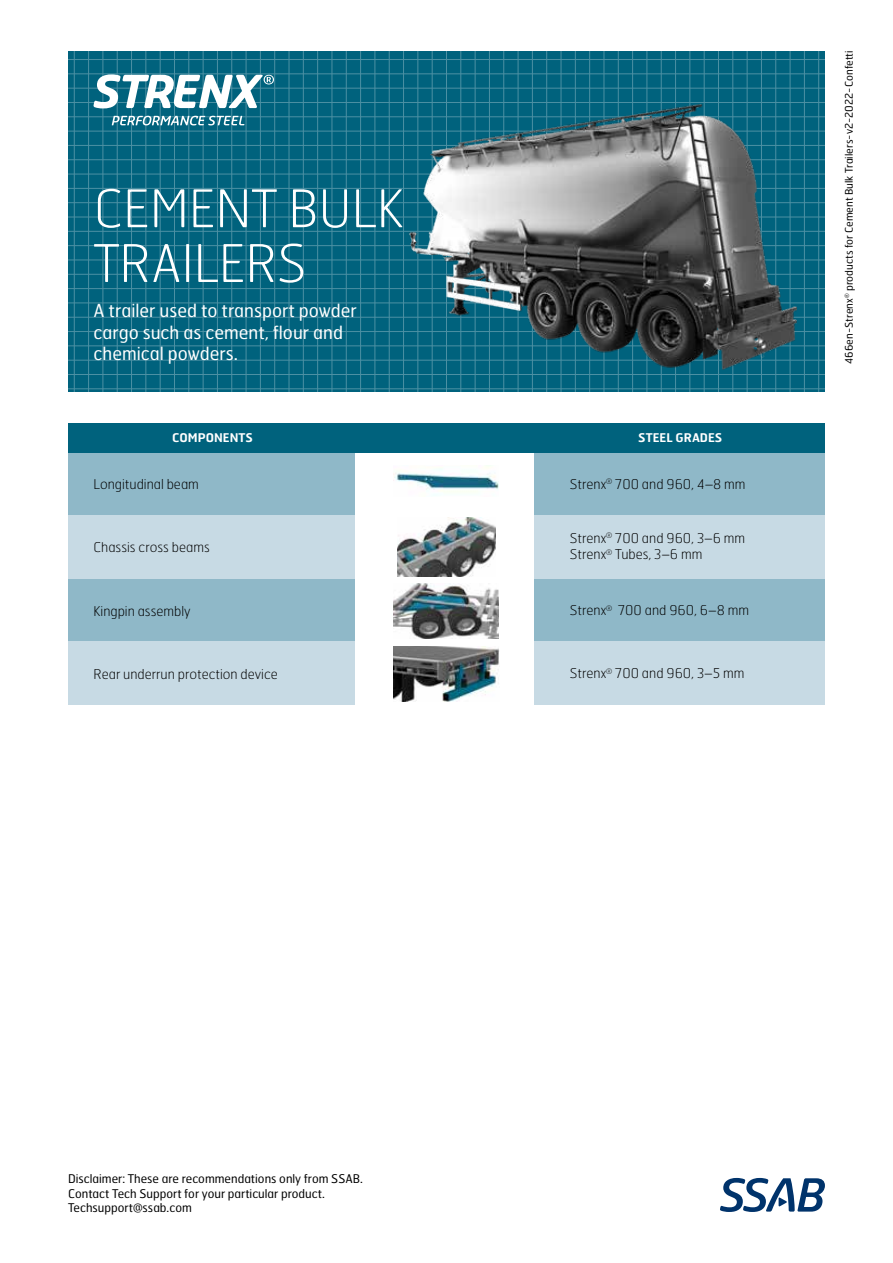
<style>
.page{position:relative;width:893px;height:1263px;background:#fff}
.page>*{position:absolute;margin:0;border:0;box-sizing:border-box;transform-origin:0 0}
.t1{font:100 51.75px/54.8px "Hermes FB";color:#fff}
.t2{font:18px/21.6px "Hermes FB";color:#fff}
.t3{font:100 13.5px/16.5px "Hermes FB";color:#000}
.t4{font:12px/14.4px "Hermes FB";color:#000}
.t5{font:600 12px "Hermes FB";color:#fff}
.t6{font:10.5px "Hermes FB";color:#000}
</style>
<div class="page">
<svg style="left:68px;top:52px;width:757px;height:339px;background:#076680"></svg>
<hr style="left:68px;top:389px;width:757px;height:1px;background:#fff">
<hr style="left:68px;top:374px;width:757px;height:1px;background:#fff">
<hr style="left:68px;top:360px;width:757px;height:1px;background:#fff">
<hr style="left:68px;top:331px;width:757px;height:1px;background:#fff">
<hr style="left:68px;top:317px;width:757px;height:1px;background:#fff">
<hr style="left:68px;top:303px;width:757px;height:1px;background:#fff">
<hr style="left:68px;top:288px;width:757px;height:1px;background:#fff">
<hr style="left:68px;top:260px;width:757px;height:1px;background:#fff">
<hr style="left:68px;top:245px;width:757px;height:1px;background:#fff">
<hr style="left:68px;top:231px;width:757px;height:1px;background:#fff">
<hr style="left:68px;top:217px;width:757px;height:1px;background:#fff">
<hr style="left:68px;top:188px;width:757px;height:1px;background:#fff">
<hr style="left:68px;top:174px;width:757px;height:1px;background:#fff">
<hr style="left:68px;top:159px;width:757px;height:1px;background:#fff">
<hr style="left:68px;top:145px;width:757px;height:1px;background:#fff">
<hr style="left:68px;top:131px;width:757px;height:1px;background:#fff">
<hr style="left:68px;top:346px;width:757px;height:1px;background:#fff">
<hr style="left:68px;top:274px;width:757px;height:1px;background:#fff">
<hr style="left:68px;top:202px;width:757px;height:1px;background:#fff">
<hr style="left:68px;top:117px;width:757px;height:1px;background:#fff">
<hr style="left:68px;top:102px;width:757px;height:1px;background:#fff">
<hr style="left:68px;top:88px;width:757px;height:1px;background:#fff">
<hr style="left:68px;top:74px;width:757px;height:1px;background:#fff">
<hr style="left:68px;top:59px;width:757px;height:1px;background:#fff">
<img style="left:350px;top:91px;width:472px;height:278px">
<svg style="left:94px;top:74px;width:180px;height:34px"></svg>
<svg style="left:112px;top:116px;width:132px;height:9px"></svg>
<svg style="left:720px;top:1178px;width:105px;height:34px"></svg>
<div style="left:68px;top:452px;width:757px;height:63px;background:#8fb8c8"></div>
<div style="left:68px;top:578px;width:757px;height:63px;background:#8fb8c8"></div>
<div style="left:68px;top:515px;width:757px;height:63px;background:#c7dae4"></div>
<div style="left:68px;top:641px;width:757px;height:63px;background:#c7dae4"></div>
<div style="left:355px;top:450px;width:178px;height:273px;background:#fff"></div>
<img style="left:398px;top:518px;width:97px;height:59px">
<div style="left:68px;top:423px;width:757px;height:30px;background:#00627d"></div>
<img style="left:394px;top:583px;width:105px;height:56px">
<img style="left:393px;top:466px;width:106px;height:30px">
<img style="left:393px;top:646px;width:106px;height:56px">
<h1 class="t1" style="left:94px;top:180px;width:312px">CEMENT BULK<br>TRAILERS</h1>
<h2 class="t2" style="left:94px;top:299px;width:265px">A trailer used to transport powder cargo such as cement, flour and chemical powders.</h2>
<p class="t5" style="left:172px;top:430px;width:82px">COMPONENTS</p>
<p class="t5" style="left:638px;top:430px;width:86px">STEEL GRADES</p>
<p class="t3" style="left:94px;top:475px;width:107px">Longitudinal beam</p>
<p class="t3" style="left:570px;top:475px;width:177px">Strenx<sup>®</sup> 700 and 960, 4–8 mm</p>
<p class="t3" style="left:94px;top:538px;width:118px">Chassis cross beams</p>
<p class="t3" style="left:94px;top:603px;width:99px">Kingpin assembly</p>
<p class="t3" style="left:94px;top:666px;width:186px">Rear underrun protection device</p>
<p class="t3" style="left:570px;top:529px;width:177px">Strenx<sup>®</sup> 700 and 960, 3–6 mm<br>Strenx<sup>®</sup> Tubes, 3–6 mm</p>
<p class="t3" style="left:570px;top:602px;width:181px">Strenx<sup>®</sup> 700 and 960, 6–8 mm</p>
<p class="t3" style="left:570px;top:665px;width:176px">Strenx<sup>®</sup> 700 and 960, 3–5 mm</p>
<p class="t6" style="left:842px;top:364px;width:315px;rotate:-90deg">466en-Strenx<sup>®</sup> products for Cement Bulk Trailers-v2-2022-Confetti</p>
<p class="t4" style="left:68px;top:1171px;width:296px">Disclaimer: These are recommendations only from SSAB.<br>Contact Tech Support for your particular product.<br>Techsupport@ssab.com</p>
</div>
